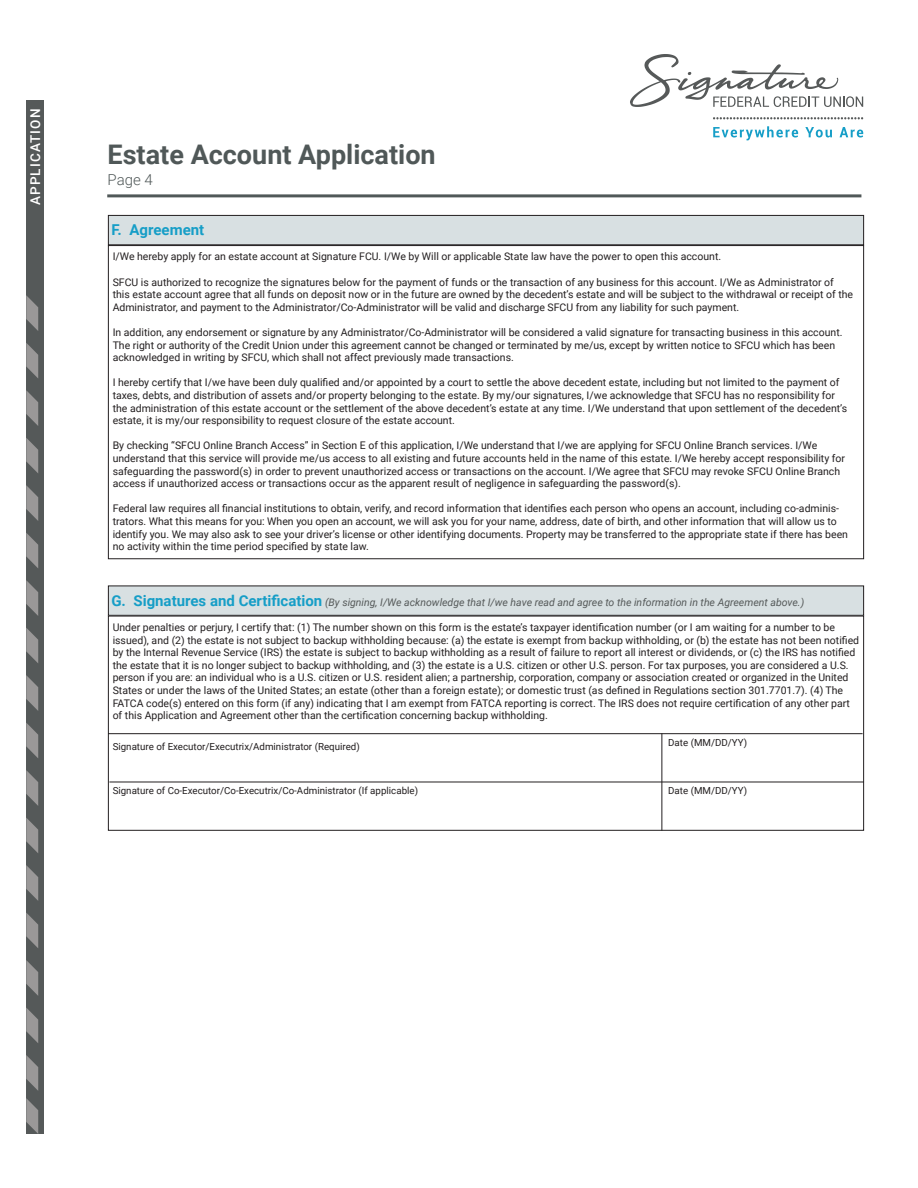
<style>
.page{position:relative;width:918px;height:1188px;background:#fff}
.page>*{position:absolute;margin:0;border:0;box-sizing:border-box;transform-origin:0 0}
.t1{font:700 27px "Roboto";color:#505858}
.t2{font:700 15px "Roboto";color:#169ec7}
.t3{font:300 15px "Roboto";color:#505858}
.t4{font:500 13.5px "Roboto";letter-spacing:.085em;color:#fff}
.t5{font:10.5px/12.6px "Roboto";color:#231f20}
.t6{font:italic 10.5px "Roboto";color:#555959}
.t7{font:9.75px "Roboto";color:#231f20}
.s1{font-weight:700;font-style:normal;font-size:15px;color:#169ec7}
</style>
<div class="page">
<svg style="left:713px;top:117px;width:150px;height:2px"></svg>
<svg style="left:630px;top:54px;width:233px;height:53px"></svg>
<svg style="left:713px;top:126px;width:85px;height:14px"></svg>
<svg style="left:805px;top:127px;width:27px;height:10px"></svg>
<svg style="left:840px;top:127px;width:23px;height:10px"></svg>
<div style="left:26px;top:101px;width:18px;height:1033px;background:#555959"></div>
<svg style="left:26px;top:343px;width:12px;height:35px"></svg>
<svg style="left:26px;top:485px;width:12px;height:36px"></svg>
<svg style="left:26px;top:628px;width:12px;height:35px"></svg>
<svg style="left:26px;top:770px;width:12px;height:36px"></svg>
<svg style="left:26px;top:913px;width:12px;height:35px"></svg>
<svg style="left:26px;top:1055px;width:12px;height:36px"></svg>
<svg style="left:26px;top:1098px;width:12px;height:36px"></svg>
<svg style="left:26px;top:295px;width:12px;height:36px"></svg>
<svg style="left:26px;top:438px;width:12px;height:35px"></svg>
<svg style="left:26px;top:580px;width:12px;height:36px"></svg>
<svg style="left:26px;top:723px;width:12px;height:35px"></svg>
<svg style="left:26px;top:865px;width:12px;height:36px"></svg>
<svg style="left:26px;top:1008px;width:12px;height:35px"></svg>
<svg style="left:26px;top:390px;width:12px;height:36px"></svg>
<svg style="left:26px;top:533px;width:12px;height:35px"></svg>
<svg style="left:26px;top:675px;width:12px;height:36px"></svg>
<svg style="left:26px;top:818px;width:12px;height:35px"></svg>
<svg style="left:26px;top:960px;width:12px;height:36px"></svg>
<hr style="left:107px;top:194px;width:754px;height:3px;background:#505858">
<div style="left:108px;top:215px;width:756px;height:30px;background:#d8e0e2"></div>
<div style="left:108px;top:215px;width:756px;height:30px;border:1px solid #231f20"></div>
<div style="left:108px;top:616px;width:756px;height:215px;border:1px solid #231f20"></div>
<div style="left:108px;top:586px;width:756px;height:29px;background:#d8e0e2"></div>
<div style="left:108px;top:586px;width:756px;height:30px;border:1px solid #231f20"></div>
<hr style="left:108px;top:733px;width:755px;height:1px;background:#231f20">
<hr style="left:109px;top:782px;width:755px;height:1px;background:#231f20">
<hr style="left:662px;top:733px;width:1px;height:98px;background:#231f20">
<p class="t4" style="left:26px;top:205px;width:98px;rotate:-90deg">APPLICATION</p>
<p class="t1" style="left:108px;top:136px;width:330px">Estate Account Application</p>
<p class="t3" style="left:108px;top:169px;width:47px">Page 4</p>
<p class="t2" style="left:111px;top:219px;width:94px">F. Agreement</p>
<p class="t5" style="left:113px;top:250px;width:610px">I/We hereby apply for an estate account at Signature FCU. I/We by Will or applicable State law have the power to open this account.</p>
<p class="t5" style="left:113px;top:275px;width:742px">SFCU is authorized to recognize the signatures below for the payment of funds or the transaction of any business for this account. I/We as Administrator of this estate account agree that all funds on deposit now or in the future are owned by the decedent’s estate and will be subject to the withdrawal or receipt of the<br>Administrator, and payment to the Administrator/Co-Administrator will be valid and discharge SFCU from any liability for such payment.</p>
<p class="t5" style="left:113px;top:326px;width:731px">In addition, any endorsement or signature by any Administrator/Co-Administrator will be considered a valid signature for transacting business in this account.<br>The right or authority of the Credit Union under this agreement cannot be changed or terminated by me/us, except by written notice to SFCU which has been acknowledged in writing by SFCU, which shall not affect previously made transactions.</p>
<p class="t5" style="left:113px;top:376px;width:736px">I hereby certify that I/we have been duly qualified and/or appointed by a court to settle the above decedent estate, including but not limited to the payment of taxes, debts, and distribution of assets and/or property belonging to the estate. By my/our signatures, I/we acknowledge that SFCU has no responsibility for the administration of this estate account or the settlement of the above decedent’s estate at any time. I/We understand that upon settlement of the decedent’s estate, it is my/our responsibility to request closure of the estate account.</p>
<p class="t5" style="left:113px;top:439px;width:734px">By checking “SFCU Online Branch Access” in Section E of this application, I/We understand that I/we are applying for SFCU Online Branch services. I/We understand that this service will provide me/us access to all existing and future accounts held in the name of this estate. I/We hereby accept responsibility for safeguarding the password(s) in order to prevent unauthorized access or transactions on the account. I/We agree that SFCU may revoke SFCU Online Branch access if unauthorized access or transactions occur as the apparent result of negligence in safeguarding the password(s).</p>
<p class="t5" style="left:113px;top:502px;width:737px">Federal law requires all financial institutions to obtain, verify, and record information that identifies each person who opens an account, including co-adminis&shy;trators. What this means for you: When you open an account, we will ask you for your name, address, date of birth, and other information that will allow us to identify you. We may also ask to see your driver’s license or other identifying documents. Property may be transferred to the appropriate state if there has been no activity within the time period specified by state law.</p>
<p class="t6" style="left:111px;top:594px;width:694px"><span class="s1">G. Signatures and Certification</span> (By signing, I/We acknowledge that I/we have read and agree to the information in the Agreement above.)</p>
<p class="t5" style="left:113px;top:620px;width:748px">Under penalties or perjury, I certify that: (1) The number shown on this form is the estate’s taxpayer identification number (or I am waiting for a number to be issued), and (2) the estate is not subject to backup withholding because: (a) the estate is exempt from backup withholding, or (b) the estate has not been notified by the Internal Revenue Service (IRS) the estate is subject to backup withholding as a result of failure to report all interest or dividends, or (c) the IRS has notified the estate that it is no longer subject to backup withholding, and (3) the estate is a U.S. citizen or other U.S. person. For tax purposes, you are considered a U.S. person if you are: an individual who is a U.S. citizen or U.S. resident alien; a partnership, corporation, company or association created or organized in the United States or under the laws of the United States; an estate (other than a foreign estate); or domestic trust (as defined in Regulations section 301.7701.7). (4) The FATCA code(s) entered on this form (if any) indicating that I am exempt from FATCA reporting is correct. The IRS does not require certification of any other part of this Application and Agreement other than the certification concerning backup withholding.</p>
<p class="t7" style="left:113px;top:740px;width:249px">Signature of Executor/Executrix/Administrator (Required)</p>
<p class="t7" style="left:113px;top:784px;width:307px">Signature of Co-Executor/Co-Executrix/Co-Administrator (If applicable)</p>
<p class="t7" style="left:668px;top:736px;width:80px">Date (MM/DD/YY)</p>
<p class="t7" style="left:668px;top:784px;width:80px">Date (MM/DD/YY)</p>
</div>
